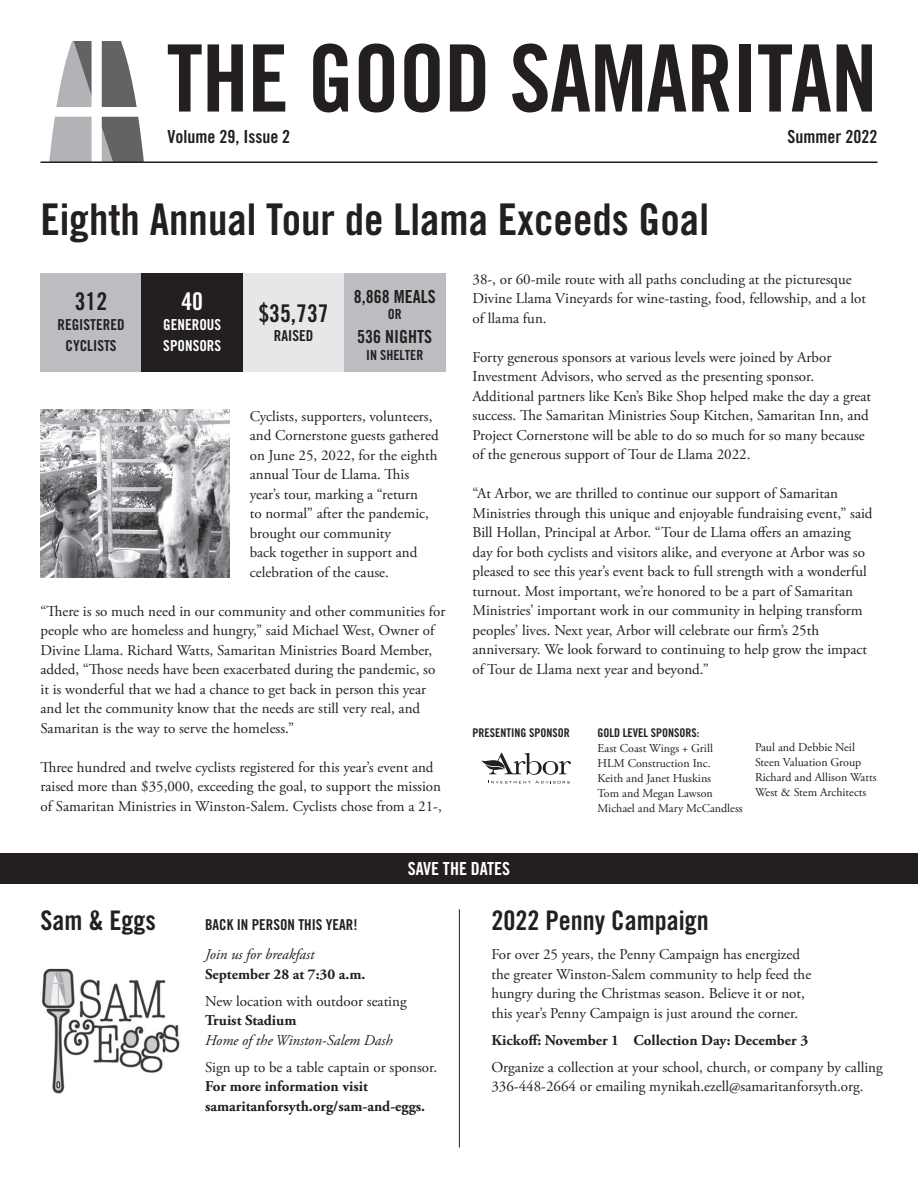
<style>
.page{position:relative;width:918px;height:1188px;background:#fff}
.page>*{position:absolute;margin:0;border:0;box-sizing:border-box;transform-origin:0 0}
.t1{font:93px "Trade Gothic Bold Cond Twenty";letter-spacing:-.01em;color:#231f20}
.t2{font:43.8px "Trade Gothic Bold Cond Twenty";color:#231f20}
.t3{font:27px "Trade Gothic Bold Cond Twenty";color:#231f20}
.t4{font:24.45px "Trade Gothic Bold Cond Twenty";color:#231f20}
.t5{font:24.45px "Trade Gothic Bold Cond Twenty";color:#fff}
.t6{font:18px "Trade Gothic Bold Cond Twenty";color:#231f20}
.t7{font:18px "Trade Gothic Bold Cond Twenty";color:#fff}
.t8{font:15.15px/21px "Trade Gothic Bold Cond Twenty";color:#231f20;text-align:center}
.t9{font:15.15px/21px "Trade Gothic Bold Cond Twenty";color:#fff}
.t10{font:15px/19.5px "Adobe Garamond Pro";color:#231f20}
.t11{font:700 15px/19.5px "Adobe Garamond Pro";color:#231f20}
.t12{font:italic 15px "Adobe Garamond Pro";color:#231f20}
.t13{font:15px "Trade Gothic Bold Cond Twenty";color:#231f20}
.t14{font:13.95px "Trade Gothic Bold Cond Twenty";color:#231f20}
.t15{font:12px/15px "Adobe Garamond Pro";color:#231f20}
.t16{font:12px "Trade Gothic Bold Cond Twenty";color:#231f20}
</style>
<div class="page">
<svg style="left:49px;top:117px;width:43px;height:44px"></svg>
<svg style="left:102px;top:41px;width:35px;height:66px"></svg>
<svg style="left:56px;top:41px;width:36px;height:66px"></svg>
<svg style="left:102px;top:117px;width:42px;height:44px"></svg>
<hr style="left:40px;top:161px;width:838px;height:2px;background:#231f20">
<img style="left:41px;top:410px;width:189px;height:167px">
<div style="left:0;top:853px;width:918px;height:31px;background:#231f20"></div>
<div style="left:40px;top:273px;width:102px;height:99px;background:#bcbdc0"></div>
<div style="left:142px;top:273px;width:101px;height:99px;background:#231f20"></div>
<div style="left:243px;top:273px;width:101px;height:99px;background:#e6e7e9"></div>
<div style="left:344px;top:273px;width:102px;height:99px;background:#bcbdc0"></div>
<img style="left:42px;top:968px;width:138px;height:126px">
<hr style="left:459px;top:909px;width:1px;height:239px;background:#231f20">
<svg style="left:488px;top:781px;width:82px;height:2px"></svg>
<svg style="left:481px;top:753px;width:90px;height:22px"></svg>
<h1 class="t1" style="left:167px;top:22px;width:712px">THE GOOD SAMARITAN</h1>
<p class="t6" style="left:167px;top:126px;width:124px">Volume 29, Issue 2</p>
<p class="t6" style="left:788px;top:126px;width:91px">Summer 2022</p>
<h2 class="t2" style="left:40px;top:193px;width:670px">Eighth Annual Tour de Llama Exceeds Goal</h2>
<p class="t10" style="left:472px;top:270px;width:395px">38-, or 60-mile route with all paths concluding at the picturesque<br>Divine Llama Vineyards for wine-tasting, food, fellowship, and a lot of llama fun.</p>
<p class="t10" style="left:472px;top:348px;width:400px">Forty generous sponsors at various levels were joined by Arbor Investment Advisors, who served as the presenting sponsor.<br>Additional partners like Ken’s Bike Shop helped make the day a great success. The Samaritan Ministries Soup Kitchen, Samaritan Inn, and Project Cornerstone will be able to do so much for so many because of the generous support of Tour de Llama 2022.</p>
<p class="t10" style="left:472px;top:484px;width:402px">“At Arbor, we are thrilled to continue our support of Samaritan Ministries through this unique and enjoyable fundraising event,” said Bill Hollan, Principal at Arbor. “Tour de Llama offers an amazing day for both cyclists and visitors alike, and everyone at Arbor was so pleased to see this year’s event back to full strength with a wonderful turnout. Most important, we’re honored to be a part of Samaritan Ministries’ important work in our community in helping transform peoples’ lives. Next year, Arbor will celebrate our firm’s 25th anniversary. We look forward to continuing to help grow the impact of Tour de Llama next year and beyond.”</p>
<p class="t6" style="left:354px;top:285px;width:83px">8,868 MEALS</p>
<p class="t14" style="left:388px;top:306px;width:15px">OR</p>
<p class="t6" style="left:357px;top:326px;width:76px">536 NIGHTS</p>
<p class="t14" style="left:366px;top:346px;width:59px">IN SHELTER</p>
<h3 class="t4" style="left:75px;top:286px;width:34px">312</h3>
<p class="t8" style="left:57px;top:314px;width:69px">REGISTERED<br>CYCLISTS</p>
<h3 class="t5" style="left:181px;top:286px;width:23px">40</h3>
<p class="t9" style="left:163px;top:314px;width:59px">GENEROUS<br>SPONSORS</p>
<h3 class="t4" style="left:258px;top:298px;width:72px">$35,737</h3>
<p class="t8" style="left:274px;top:325px;width:41px">RAISED</p>
<p class="t10" style="left:250px;top:407px;width:190px">Cyclists, supporters, volunteers, and Cornerstone guests gathered on June 25, 2022, for the eighth annual Tour de Llama. This year’s tour, marking a “return<br>to normal” after the pandemic, brought our community<br>back together in support and celebration of the cause.</p>
<p class="t10" style="left:40px;top:602px;width:406px">“There is so much need in our community and other communities for people who are homeless and hungry,” said Michael West, Owner of Divine Llama. Richard Watts, Samaritan Ministries Board Member, added, “Those needs have been exacerbated during the pandemic, so it is wonderful that we had a chance to get back in person this year and let the community know that the needs are still very real, and Samaritan is the way to serve the homeless.”</p>
<p class="t10" style="left:40px;top:758px;width:403px">Three hundred and twelve cyclists registered for this year’s event and raised more than $35,000, exceeding the goal, to support the mission of Samaritan Ministries in Winston-Salem. Cyclists chose from a 21-,</p>
<p class="t16" style="left:473px;top:725px;width:99px">PRESENTING SPONSOR</p>
<p class="t16" style="left:597px;top:725px;width:103px">GOLD LEVEL SPONSORS:</p>
<p class="t15" style="left:597px;top:741px;width:147px">East Coast Wings + Grill<br>HLM Construction Inc.<br>Keith and Janet Huskins<br>Tom and Megan Lawson<br>Michael and Mary McCandless</p>
<p class="t15" style="left:755px;top:741px;width:123px">Paul and Debbie Neil<br>Steen Valuation Group<br>Richard and Allison Watts<br>West &amp; Stem Architects</p>
<p class="t7" style="left:408px;top:858px;width:104px">SAVE THE DATES</p>
<h3 class="t3" style="left:41px;top:904px;width:117px">Sam &amp; Eggs</h3>
<h3 class="t3" style="left:491px;top:904px;width:219px">2022 Penny Campaign</h3>
<p class="t10" style="left:491px;top:945px;width:321px">For over 25 years, the Penny Campaign has energized the greater Winston-Salem community to help feed the hungry during the Christmas season. Believe it or not, this year’s Penny Campaign is just around the corner.</p>
<p class="t11" style="left:491px;top:1031px;width:318px">Kickoff: November 1 Collection Day: December 3</p>
<p class="t10" style="left:491px;top:1058px;width:393px">Organize a collection at your school, church, or company by calling<br>336-448-2664 or emailing mynikah.ezell@samaritanforsyth.org.</p>
<p class="t13" style="left:205px;top:915px;width:154px">BACK IN PERSON THIS YEAR!</p>
<p class="t12" style="left:205px;top:946px;width:111px">Join us for breakfast</p>
<p class="t11" style="left:205px;top:965px;width:162px">September 28 at 7:30 a.m.</p>
<p class="t10" style="left:205px;top:992px;width:203px">New location with outdoor seating</p>
<p class="t11" style="left:205px;top:1011px;width:93px">Truist Stadium</p>
<p class="t12" style="left:205px;top:1031px;width:189px">Home of the Winston-Salem Dash</p>
<p class="t10" style="left:205px;top:1058px;width:233px">Sign up to be a table captain or sponsor.</p>
<p class="t11" style="left:205px;top:1077px;width:222px">For more information visit samaritanforsyth.org/sam-and-eggs.</p>
</div>
